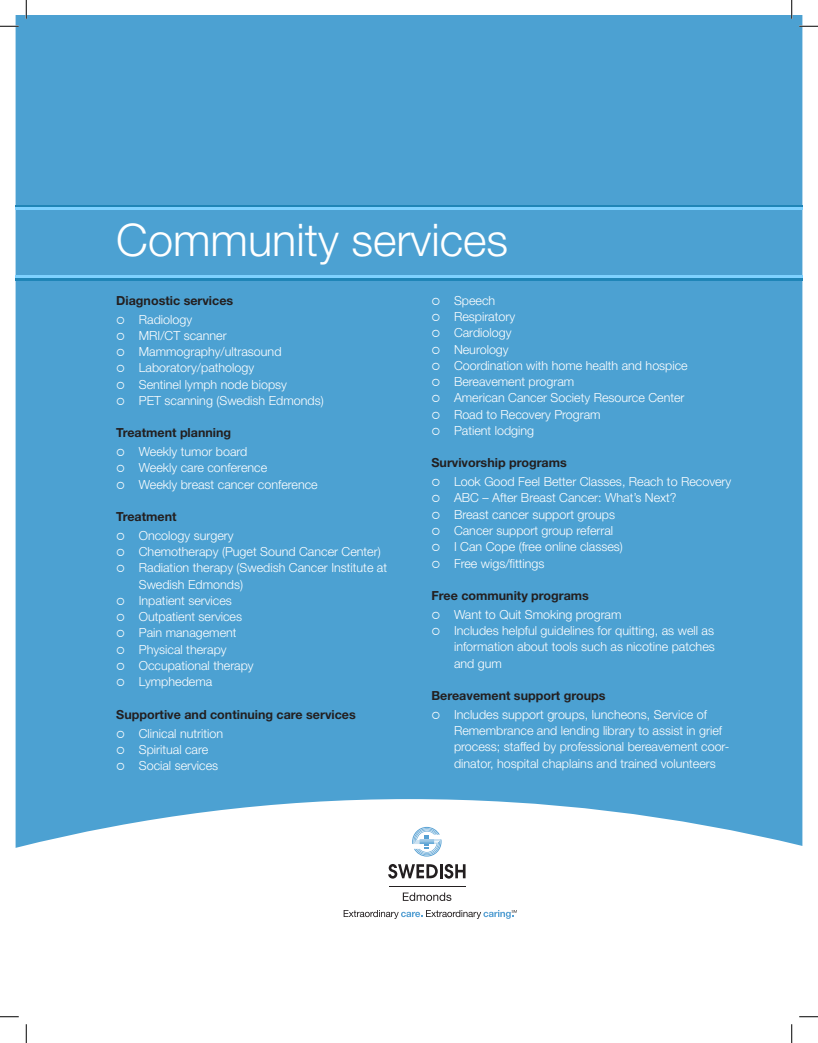
<style>
.page{position:relative;width:818px;height:1043px;background:#fff}
.page>*{position:absolute;margin:0;border:0;box-sizing:border-box;transform-origin:0 0}
.t1{font:300 45px "Helvetica Neue";color:#fff}
.t2{font:300 12.5px/16.2px "Helvetica Neue";color:#fff}
.t3{font:700 12.5px "Helvetica Neue";color:#231f20}
</style>
<div class="page">
<div style="left:16px;top:15px;width:786px;height:832px;background:#4ca1d2"></div>
<svg style="left:403px;top:892px;width:48px;height:9px"></svg>
<svg style="left:388px;top:864px;width:77px;height:14px"></svg>
<hr style="left:388px;top:885px;width:77px;height:1px;background:#231f20">
<svg style="left:412px;top:827px;width:29px;height:29px"></svg>
<svg style="left:343px;top:910px;width:173px;height:9px"></svg>
<svg style="left:15px;top:205px;width:787px;height:3px;background:#3e9ecf"></svg>
<hr style="left:15px;top:208px;width:787px;height:2px;background:#7ed1ff">
<hr style="left:15px;top:277px;width:787px;height:4px;background:#1f85b7">
<hr style="left:15px;top:276px;width:787px;height:2px;background:#7ed1ff">
<svg style="left:0;top:25px;width:19px;height:2px"></svg>
<svg style="left:799px;top:25px;width:19px;height:2px"></svg>
<svg style="left:0;top:1016px;width:19px;height:1px"></svg>
<svg style="left:799px;top:1016px;width:19px;height:1px"></svg>
<svg style="left:25px;top:0;width:2px;height:19px"></svg>
<svg style="left:25px;top:1024px;width:2px;height:18px"></svg>
<svg style="left:790px;top:0;width:2px;height:19px"></svg>
<svg style="left:791px;top:1024px;width:1px;height:18px"></svg>
<svg style="left:117px;top:316px;width:7px;height:7px"></svg>
<svg style="left:117px;top:332px;width:7px;height:8px"></svg>
<svg style="left:117px;top:349px;width:7px;height:7px"></svg>
<svg style="left:117px;top:365px;width:7px;height:7px"></svg>
<svg style="left:117px;top:381px;width:7px;height:7px"></svg>
<svg style="left:117px;top:397px;width:7px;height:8px"></svg>
<svg style="left:117px;top:449px;width:7px;height:7px"></svg>
<svg style="left:117px;top:465px;width:7px;height:7px"></svg>
<svg style="left:117px;top:481px;width:7px;height:7px"></svg>
<svg style="left:117px;top:532px;width:7px;height:8px"></svg>
<svg style="left:117px;top:549px;width:7px;height:7px"></svg>
<svg style="left:117px;top:565px;width:7px;height:7px"></svg>
<svg style="left:117px;top:597px;width:7px;height:8px"></svg>
<svg style="left:117px;top:614px;width:7px;height:7px"></svg>
<svg style="left:117px;top:630px;width:7px;height:7px"></svg>
<svg style="left:117px;top:646px;width:7px;height:7px"></svg>
<svg style="left:117px;top:662px;width:7px;height:8px"></svg>
<svg style="left:117px;top:679px;width:7px;height:7px"></svg>
<svg style="left:117px;top:730px;width:7px;height:7px"></svg>
<svg style="left:117px;top:746px;width:7px;height:7px"></svg>
<svg style="left:117px;top:762px;width:7px;height:8px"></svg>
<svg style="left:432px;top:297px;width:7px;height:8px"></svg>
<svg style="left:432px;top:314px;width:7px;height:7px"></svg>
<svg style="left:432px;top:330px;width:7px;height:7px"></svg>
<svg style="left:432px;top:346px;width:7px;height:7px"></svg>
<svg style="left:432px;top:362px;width:7px;height:8px"></svg>
<svg style="left:432px;top:379px;width:7px;height:7px"></svg>
<svg style="left:432px;top:395px;width:7px;height:7px"></svg>
<svg style="left:432px;top:411px;width:7px;height:7px"></svg>
<svg style="left:432px;top:427px;width:7px;height:8px"></svg>
<svg style="left:432px;top:479px;width:7px;height:7px"></svg>
<svg style="left:432px;top:495px;width:7px;height:7px"></svg>
<svg style="left:432px;top:511px;width:7px;height:7px"></svg>
<svg style="left:432px;top:527px;width:7px;height:8px"></svg>
<svg style="left:432px;top:544px;width:7px;height:7px"></svg>
<svg style="left:432px;top:560px;width:7px;height:7px"></svg>
<svg style="left:432px;top:611px;width:7px;height:7px"></svg>
<svg style="left:432px;top:627px;width:7px;height:8px"></svg>
<svg style="left:432px;top:711px;width:7px;height:7px"></svg>
<h1 class="t1" style="left:116px;top:213px;width:393px">Community services</h1>
<p class="t3" style="left:116px;top:293px;width:118px">Diagnostic services</p>
<p class="t2" style="left:139px;top:311px;width:150px">Radiology<br>MRI/CT scanner<br>Mammography/ultrasound<br>Laboratory/pathology<br>Sentinel lymph node biopsy<br>PET</p>
<p class="t2" style="left:164px;top:392px;width:161px">scanning (Swedish Edmonds)</p>
<p class="t3" style="left:116px;top:425px;width:116px">Treatment planning</p>
<p class="t2" style="left:139px;top:443px;width:180px">Weekly tumor board<br>Weekly care conference<br>Weekly breast cancer conference</p>
<p class="t3" style="left:116px;top:509px;width:62px">Treatment</p>
<p class="t2" style="left:139px;top:527px;width:250px">Oncology surgery<br>Chemotherapy (Puget Sound Cancer Center)<br>Radiation therapy (Swedish Cancer Institute at<br>Swedish Edmonds)<br>Inpatient services<br>Outpatient services<br>Pain management<br>Physical therapy<br>Occupational therapy<br>Lymphedema</p>
<p class="t3" style="left:116px;top:706px;width:241px">Supportive and continuing care services</p>
<p class="t2" style="left:139px;top:724px;width:86px">Clinical nutrition<br>Spiritual care<br>Social services</p>
<p class="t2" style="left:454px;top:292px;width:235px">Speech<br>Respiratory<br>Cardiology<br>Neurology<br>Coordination with home health and hospice<br>Bereavement program<br>American Cancer Society Resource Center<br>Road to Recovery Program<br>Patient lodging</p>
<p class="t3" style="left:431px;top:455px;width:137px">Survivorship programs</p>
<p class="t2" style="left:454px;top:473px;width:279px">Look Good Feel Better Classes, Reach to Recovery ABC – After Breast Cancer: What’s Next?<br>Breast cancer support groups<br>Cancer support group referral<br>I Can Cope (free online classes)<br>Free wigs/fittings</p>
<p class="t3" style="left:431px;top:588px;width:159px">Free community programs</p>
<p class="t2" style="left:454px;top:606px;width:262px">Want to Quit Smoking program<br>Includes helpful guidelines for quitting, as well as information about tools such as nicotine patches and gum</p>
<p class="t3" style="left:431px;top:688px;width:175px">Bereavement support groups</p>
<p class="t2" style="left:454px;top:706px;width:277px">Includes support groups, luncheons, Service of Remembrance and lending library to assist in grief process; staffed by professional bereavement coor&shy;dinator, hospital chaplains and trained volunteers</p>
</div>
